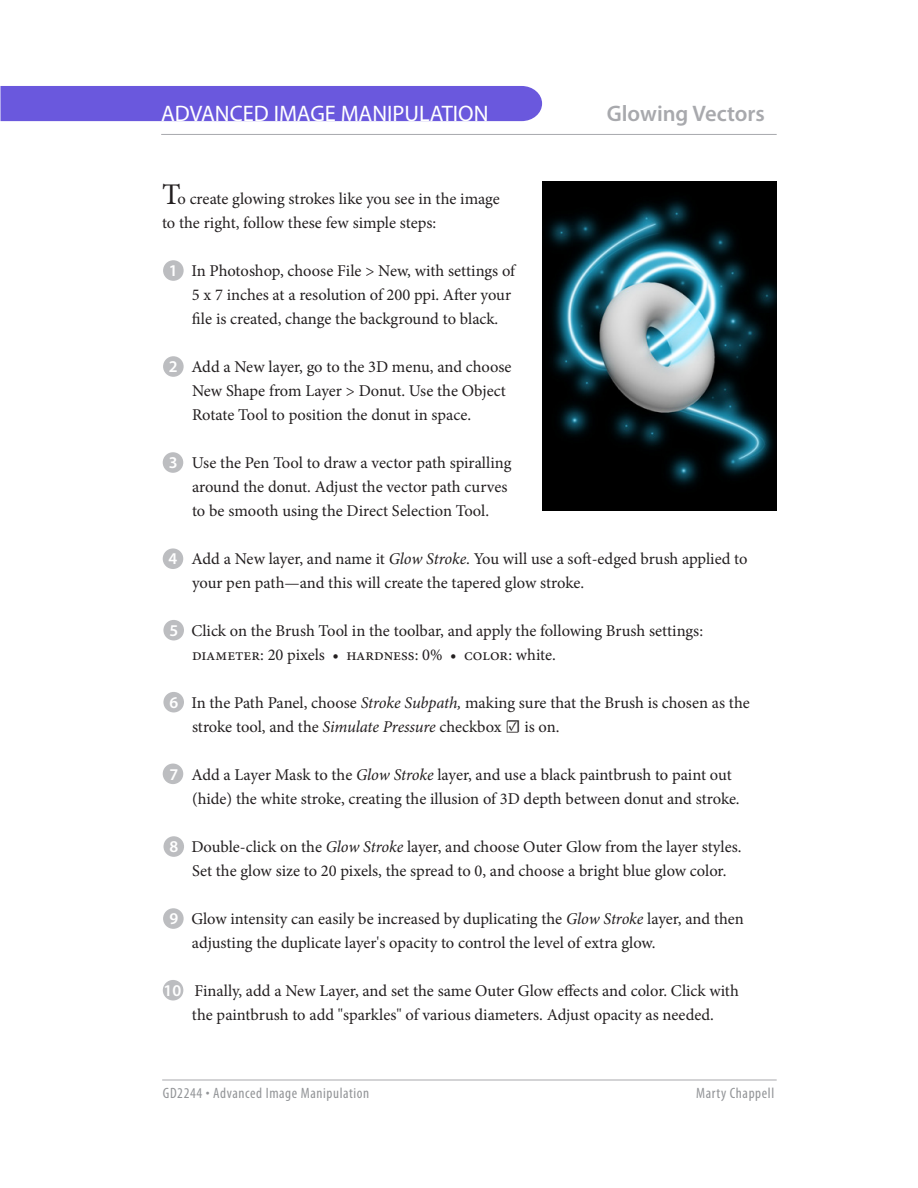
<style>
.page{position:relative;width:918px;height:1188px;background:#fff}
.page>*{position:absolute;margin:0;border:0;box-sizing:border-box;transform-origin:0 0}
.t1{font:22.5px "Myriad Pro";color:#fff}
.t2{font:600 22.5px "Myriad Pro";color:#a8a9ad}
.Paragraph_Style_1{font:16.5px/24px "Minion Pro";letter-spacing:-.005em;color:#231f20}
.t3{font:condensed 15px "Myriad Pro";letter-spacing:.04em;color:#939598}
.s1{font-size:30px}
.s2{font-family:"Myriad Pro";font-weight:600;color:#fff}
.s3{font-style:italic}
.s4{font-size:18px}
</style>
<div class="page">
<div style="left:163px;top:452px;width:20px;height:21px;background:#bcbdc0;border-radius:50%"></div>
<div style="left:163px;top:548px;width:20px;height:21px;background:#bcbdc0;border-radius:50%"></div>
<div style="left:163px;top:620px;width:21px;height:20px;background:#bcbdc0;border-radius:50%"></div>
<div style="left:163px;top:692px;width:21px;height:20px;background:#bcbdc0;border-radius:50%"></div>
<div style="left:163px;top:764px;width:20px;height:20px;background:#bcbdc0;border-radius:50%"></div>
<div style="left:164px;top:836px;width:20px;height:21px;background:#bcbdc0;border-radius:50%"></div>
<div style="left:163px;top:908px;width:21px;height:21px;background:#bcbdc0;border-radius:50%"></div>
<div style="left:163px;top:980px;width:20px;height:21px;background:#bcbdc0;border-radius:50%"></div>
<div style="left:163px;top:356px;width:21px;height:21px;background:#bcbdc0;border-radius:50%"></div>
<div style="left:163px;top:260px;width:21px;height:21px;background:#bcbdc0;border-radius:50%"></div>
<hr style="left:162px;top:1080px;width:615px;height:1px;background:#a8a9ad">
<img style="left:542px;top:182px;width:235px;height:329px">
<div style="left:0;top:86px;width:542px;height:35px;background:#6a58dd"></div>
<hr style="left:161px;top:134px;width:616px;height:1px;background:#a8a9ad">
<p class="t1" style="left:161px;top:100px;width:329px">ADVANCED IMAGE MANIPULATION</p>
<p class="t2" style="left:607px;top:99px;width:160px">Glowing Vectors</p>
<p class="Paragraph_Style_1" style="left:162px;top:186px;width:339px"><span class="s1">T</span>o create glowing strokes like you see in the image to the right, follow these few simple steps:</p>
<p class="Paragraph_Style_1" style="left:192px;top:258px;width:325px;text-indent:-23px"><span class="s2">1</span> In Photoshop, choose File &gt; New, with settings of<br>5 x 7 inches at a resolution of 200 ppi. After your file is created, change the background to black.</p>
<p class="Paragraph_Style_1" style="left:192px;top:354px;width:321px;text-indent:-23px"><span class="s2">2</span> Add a New layer, go to the 3D menu, and choose<br>New Shape from Layer &gt; Donut. Use the Object<br>Rotate Tool to position the donut in space.</p>
<p class="Paragraph_Style_1" style="left:192px;top:450px;width:321px;text-indent:-23px"><span class="s2">3</span> Use the Pen Tool to draw a vector path spiralling around the donut. Adjust the vector path curves to be smooth using the Direct Selection Tool.</p>
<p class="Paragraph_Style_1" style="left:192px;top:546px;width:557px;text-indent:-24px"><span class="s2">4</span> Add a New layer, and name it <span class="s3">Glow Stroke</span>. You will use a soft-edged brush applied to your pen path—and this will create the tapered glow stroke.</p>
<p class="Paragraph_Style_1" style="left:169px;top:618px;width:535px"><span class="s2">5</span> Click on the Brush Tool in the toolbar, and apply the following Brush settings:</p>
<p class="Paragraph_Style_1" style="left:192px;top:642px;width:365px">diameter: 20 pixels • hardness: 0% • color: white.</p>
<p class="Paragraph_Style_1" style="left:192px;top:690px;width:559px;text-indent:-23px"><span class="s2">6</span> In the Path Panel, choose <span class="s3">Stroke Subpath,</span> making sure that the Brush is chosen as the stroke tool, and the <span class="s3">Simulate Pressure</span> checkbox <span class="s4">☑</span> is on.</p>
<p class="Paragraph_Style_1" style="left:192px;top:762px;width:549px;text-indent:-23px"><span class="s2">7</span> Add a Layer Mask to the <span class="s3">Glow Stroke</span> layer, and use a black paintbrush to paint out (hide) the white stroke, creating the illusion of 3D depth between donut and stroke.</p>
<p class="Paragraph_Style_1" style="left:169px;top:834px;width:574px;text-align:center"><span class="s2">8</span> Double-click on the <span class="s3">Glow Stroke</span> layer, and choose Outer Glow from the layer styles.<br>Set the glow size to 20 pixels, the spread to 0, and choose a bright blue glow color.</p>
<p class="Paragraph_Style_1" style="left:192px;top:906px;width:553px;text-indent:-23px"><span class="s2">9</span> Glow intensity can easily be increased by duplicating the <span class="s3">Glow Stroke</span> layer, and then adjusting the duplicate layer's opacity to control the level of extra glow.</p>
<p class="Paragraph_Style_1" style="left:163px;top:978px;width:577px;text-align:center"><span class="s2">10</span> Finally, add a New Layer, and set the same Outer Glow effects and color. Click with the paintbrush to add "sparkles" of various diameters. Adjust opacity as needed.</p>
<p class="t3" style="left:163px;top:1084px;width:208px">GD2244 • Advanced Image Manipulation</p>
<p class="t3" style="left:696px;top:1084px;width:80px">Marty Chappell</p>
</div>
